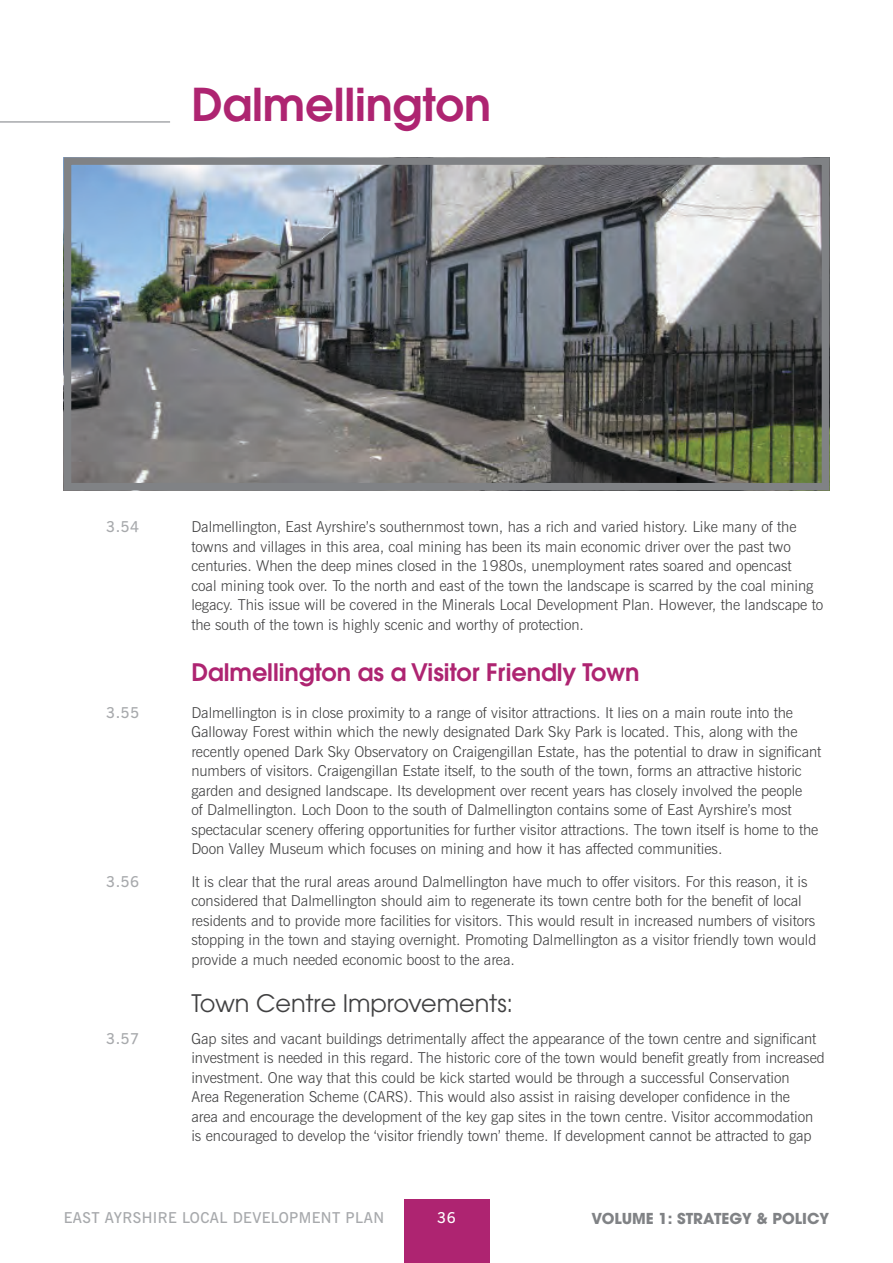
<style>
.page{position:relative;width:893px;height:1263px;background:#fff}
.page>*{position:absolute;margin:0;border:0;box-sizing:border-box;transform-origin:0 0}
._3_Town_Names{font:600 45px "Avant Garde";letter-spacing:-.005em;color:#ae2471}
._3_Body_Heads{font:600 24px "Avant Garde";letter-spacing:-.005em;color:#ae2471}
.Body_subheads{font:24px "Avant Garde";letter-spacing:-.005em;color:#414142}
.Body_Text{font:300 15px/19.5px "News Gothic BT";letter-spacing:-.005em;color:#414142}
.Body_Text-2{font:600 15px "News Gothic BT";letter-spacing:.025em;color:#a7a9ac}
.t1{font:700 15px "Avant Garde";color:#808285}
.t2{font:600 15px "News Gothic BT";color:#fff}
</style>
<div class="page">
<div style="left:404px;top:1199px;width:85px;height:64px;background:#ae2471"></div>
<hr style="left:0;top:121px;width:170px;height:2px;background:#a7a9ac">
<img style="left:73px;top:166px;width:747px;height:315px">
<div style="left:64px;top:157px;width:765px;height:333px;border:8px solid #808285"></div>
<p class="_3_Town_Names" style="left:191px;top:75px;width:301px">Dalmellington</p>
<p class="Body_Text-2" style="left:106px;top:518px;width:34px">3.54</p>
<p class="Body_Text" style="left:191px;top:517px;width:633px">Dalmellington, East Ayrshire’s southernmost town, has a rich and varied history. Like many of the towns and villages in this area, coal mining has been its main economic driver over the past two centuries. When the deep mines closed in the 1980s, unemployment rates soared and opencast<br>coal mining took over. To the north and east of the town the landscape is scarred by the coal mining legacy. This issue will be covered in the Minerals Local Development Plan. However, the landscape to the south of the town is highly scenic and worthy of protection.</p>
<p class="_3_Body_Heads" style="left:191px;top:657px;width:450px">Dalmellington as a Visitor Friendly Town</p>
<p class="Body_Text-2" style="left:106px;top:703px;width:34px">3.55</p>
<p class="Body_Text" style="left:191px;top:702px;width:632px">Dalmellington is in close proximity to a range of visitor attractions. It lies on a main route into the Galloway Forest within which the newly designated Dark Sky Park is located. This, along with the recently opened Dark Sky Observatory on Craigengillan Estate, has the potential to draw in significant numbers of visitors. Craigengillan Estate itself, to the south of the town, forms an attractive historic garden and designed landscape. Its development over recent years has closely involved the people<br>of Dalmellington. Loch Doon to the south of Dalmellington contains some of East Ayrshire’s most spectacular scenery offering opportunities for further visitor attractions. The town itself is home to the Doon Valley Museum which focuses on mining and how it has affected communities.</p>
<p class="Body_Text-2" style="left:106px;top:872px;width:34px">3.56</p>
<p class="Body_Text" style="left:191px;top:871px;width:626px">It is clear that the rural areas around Dalmellington have much to offer visitors. For this reason, it is considered that Dalmellington should aim to regenerate its town centre both for the benefit of local residents and to provide more facilities for visitors. This would result in increased numbers of visitors stopping in the town and staying overnight. Promoting Dalmellington as a visitor friendly town would provide a much needed economic boost to the area.</p>
<p class="Body_subheads" style="left:191px;top:989px;width:323px">Town Centre Improvements:</p>
<p class="Body_Text-2" style="left:106px;top:1029px;width:34px">3.57</p>
<p class="Body_Text" style="left:191px;top:1029px;width:635px">Gap sites and vacant buildings detrimentally affect the appearance of the town centre and significant investment is needed in this regard. The historic core of the town would benefit greatly from increased investment. One way that this could be kick started would be through a successful Conservation<br>Area Regeneration Scheme (CARS). This would also assist in raising developer confidence in the<br>area and encourage the development of the key gap sites in the town centre. Visitor accommodation is encouraged to develop the ‘visitor friendly town’ theme. If development cannot be attracted to gap</p>
<p class="Body_Text-2" style="left:64px;top:1209px;width:322px">EAST AYRSHIRE LOCAL DEVELOPMENT PLAN</p>
<p class="t2" style="left:437px;top:1209px;width:20px">36</p>
<p class="t1" style="left:591px;top:1208px;width:239px">VOLUME 1: STRATEGY &amp; POLICY</p>
</div>
